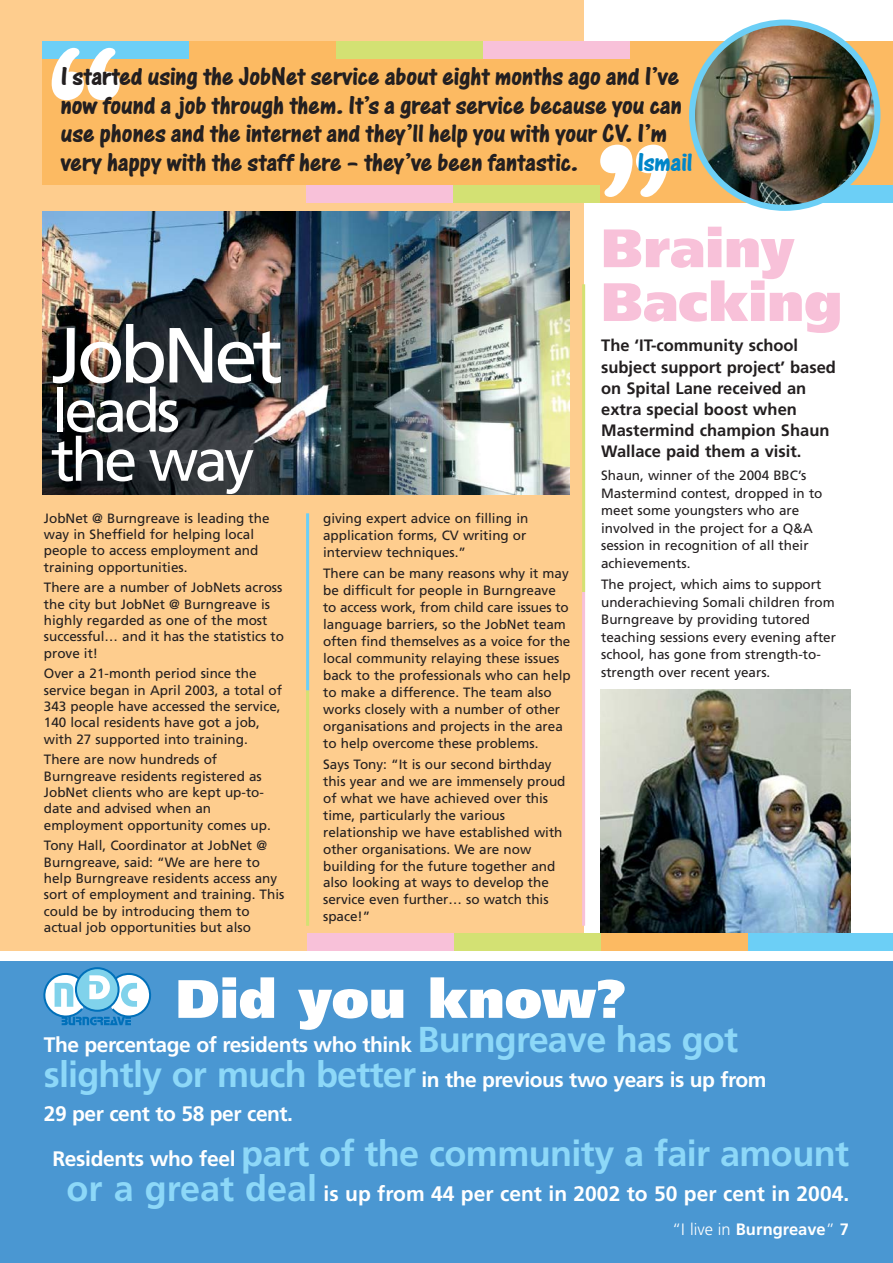
<style>
.page{position:relative;width:893px;height:1263px;background:#fff}
.page>*{position:absolute;margin:0;border:0;box-sizing:border-box;transform-origin:0 0}
.t1{font:240px "One Stroke Script Bold Plain";color:#fff;scale:.8 1}
.t2{font:78px "Frutiger";letter-spacing:-.06em;color:#fff}
.t3{font:60px/49.2px "Frutiger";letter-spacing:-.06em;color:#fff}
.t4{font:900 54px/53.8px "Frutiger";color:#f8c1d9}
.t5{font:900 54px "Frutiger";color:#fff}
.t6{font:700 36px "Frutiger";letter-spacing:-.015em;color:#8dd8f8}
.t7{font:27px/28.5px "One Stroke Script Bold Plain";color:#231f20}
.t8{font:27px "One Stroke Script Bold Plain";color:#0086c9}
.t9{font:700 21px/34.5px "Frutiger";letter-spacing:-.02em;color:#fff}
.t10{font:700 21px "Frutiger";color:#fff}
.t11{font:700 16.5px/21.1px "Frutiger";color:#231f20}
.t12{font:700 16.5px "Frutiger";color:#fff}
.t13{font:13.5px/17px "Frutiger";color:#231f20}
.s1{font-size:36px;color:#8dd8f8}
.s2{font-size:21px;color:#fff}
.s3{font-weight:300}
</style>
<div class="page">
<img style="left:601px;top:690px;width:249px;height:244px">
<div style="left:0;top:1px;width:583px;height:950px;background:#fecd8e"></div>
<img style="left:42px;top:211px;width:528px;height:283px">
<div style="left:0;top:962px;width:892px;height:301px;background:#4a97d2"></div>
<hr style="left:306px;top:513px;width:3px;height:178px;background:#6ccff6">
<hr style="left:306px;top:691px;width:3px;height:235px;background:#d3e173">
<hr style="left:582px;top:592px;width:3px;height:334px;background:#f8c1d9">
<hr style="left:582px;top:284px;width:3px;height:308px;background:#d3e173">
<div style="left:42px;top:42px;width:850px;height:143px;background:#fcba62"></div>
<div style="left:42px;top:42px;width:147px;height:17px;background:#6ccff6"></div>
<div style="left:336px;top:42px;width:146px;height:17px;background:#d3e173"></div>
<div style="left:482px;top:42px;width:147px;height:17px;background:#f8c1d9"></div>
<div style="left:746px;top:185px;width:146px;height:18px;background:#6ccff6"></div>
<div style="left:599px;top:185px;width:147px;height:18px;background:#fcba62"></div>
<div style="left:453px;top:185px;width:146px;height:18px;background:#d3e173"></div>
<div style="left:306px;top:185px;width:147px;height:18px;background:#f8c1d9"></div>
<img style="left:689px;top:20px;width:191px;height:191px">
<div style="left:747px;top:934px;width:145px;height:17px;background:#6ccff6"></div>
<div style="left:600px;top:934px;width:147px;height:17px;background:#fcba62"></div>
<div style="left:454px;top:934px;width:146px;height:17px;background:#d3e173"></div>
<div style="left:307px;top:934px;width:147px;height:17px;background:#f8c1d9"></div>
<svg style="left:75px;top:967px;width:45px;height:45px"></svg>
<svg style="left:43px;top:972px;width:108px;height:53px"></svg>
<h1 class="t1" style="left:40px;top:60px;width:106px">“</h1>
<p class="t7" style="left:61px;top:64px;width:622px">I started using the JobNet service about eight months ago and I’ve now found a job through them. It’s a great service because you can use phones and the internet and they’ll help you with your CV. I’m very happy with the staff here – they’ve been fantastic.</p>
<h1 class="t1" style="left:679px;top:185px;width:106px;rotate:-180deg">“</h1>
<h3 class="t8" style="left:637px;top:154px;width:57px">Ismail</h3>
<h2 class="t2" style="left:51px;top:324px;width:233px">JobNet</h2>
<h3 class="t3" style="left:51px;top:391px;width:204px">leads the way</h3>
<p class="t13" style="left:44px;top:511px;width:227px;line-height:16.4px">JobNet @ Burngreave is leading the way in Sheffield for helping local people to access employment and training opportunities.</p>
<p class="t13" style="left:44px;top:580px;width:242px;line-height:16.4px">There are a number of JobNets across the city but JobNet @ Burngreave is highly regarded as one of the most successful… and it has the statistics to prove it!</p>
<p class="t13" style="left:44px;top:666px;width:240px;line-height:16.4px">Over a 21-month period since the service began in April 2003, a total of 343 people have accessed the service, 140 local residents have got a job, with 27 supported into training.</p>
<p class="t13" style="left:44px;top:752px;width:228px;line-height:16.4px">There are now hundreds of<br>Burngreave residents registered as<br>JobNet clients who are kept up-to&shy;date and advised when an employment opportunity comes up.</p>
<p class="t13" style="left:44px;top:838px;width:242px;line-height:16.4px">Tony Hall, Coordinator at JobNet @ Burngreave, said: “We are here to help Burngreave residents access any sort of employment and training. This could be by introducing them to actual job opportunities but also</p>
<p class="t13" style="left:323px;top:511px;width:207px">giving expert advice on filling in application forms, CV writing or interview techniques.”</p>
<p class="t13" style="left:323px;top:566px;width:249px">There can be many reasons why it may be difficult for people in Burngreave to access work, from child care issues to language barriers, so the JobNet team often find themselves as a voice for the local community relaying these issues back to the professionals who can help to make a difference. The team also works closely with a number of other organisations and projects in the area to help overcome these problems.</p>
<p class="t13" style="left:323px;top:757px;width:244px">Says Tony: “It is our second birthday this year and we are immensely proud of what we have achieved over this time, particularly the various relationship we have established with other organisations. We are now building for the future together and also looking at ways to develop the service even further… so watch this space!”</p>
<h3 class="t4" style="left:601px;top:226px;width:243px">Brainy<br>Backing</h3>
<p class="t11" style="left:601px;top:336px;width:236px">The ‘IT-community school subject support project’ based on Spital Lane received an extra special boost when<br>Mastermind champion Shaun<br>Wallace paid them a visit.</p>
<p class="t13" style="left:601px;top:468px;width:223px;line-height:17.5px">Shaun, winner of the 2004 BBC’s<br>Mastermind contest, dropped in to meet some youngsters who are involved in the project for a Q&amp;A session in recognition of all their achievements.</p>
<p class="t13" style="left:601px;top:577px;width:236px;line-height:17.5px">The project, which aims to support underachieving Somali children from Burngreave by providing tutored teaching sessions every evening after school, has gone from strength-to&shy;strength over recent years.</p>
<h3 class="t5" style="left:176px;top:977px;width:452px">Did you know?</h3>
<h3 class="t9" style="left:44px;top:1029px;width:724px">The percentage of residents who think <span class="s1">Burngreave has got slightly or much better</span> in the previous two years is up from<br>29 per cent to 58 per cent.</h3>
<h3 class="t6" style="left:52px;top:1139px;width:798px"><span class="s2">Residents who feel</span> part of the community a fair amount</h3>
<h3 class="t10" style="left:67px;top:1185px;width:784px"><span class="s1">or a great deal</span> is up from 44 per cent in 2002 to 50 per cent in 2004.</h3>
<p class="t12" style="left:672px;top:1223px;width:178px"><span class="s3">“I live in</span> Burngreave<span class="s3">”</span> 7</p>
</div>
